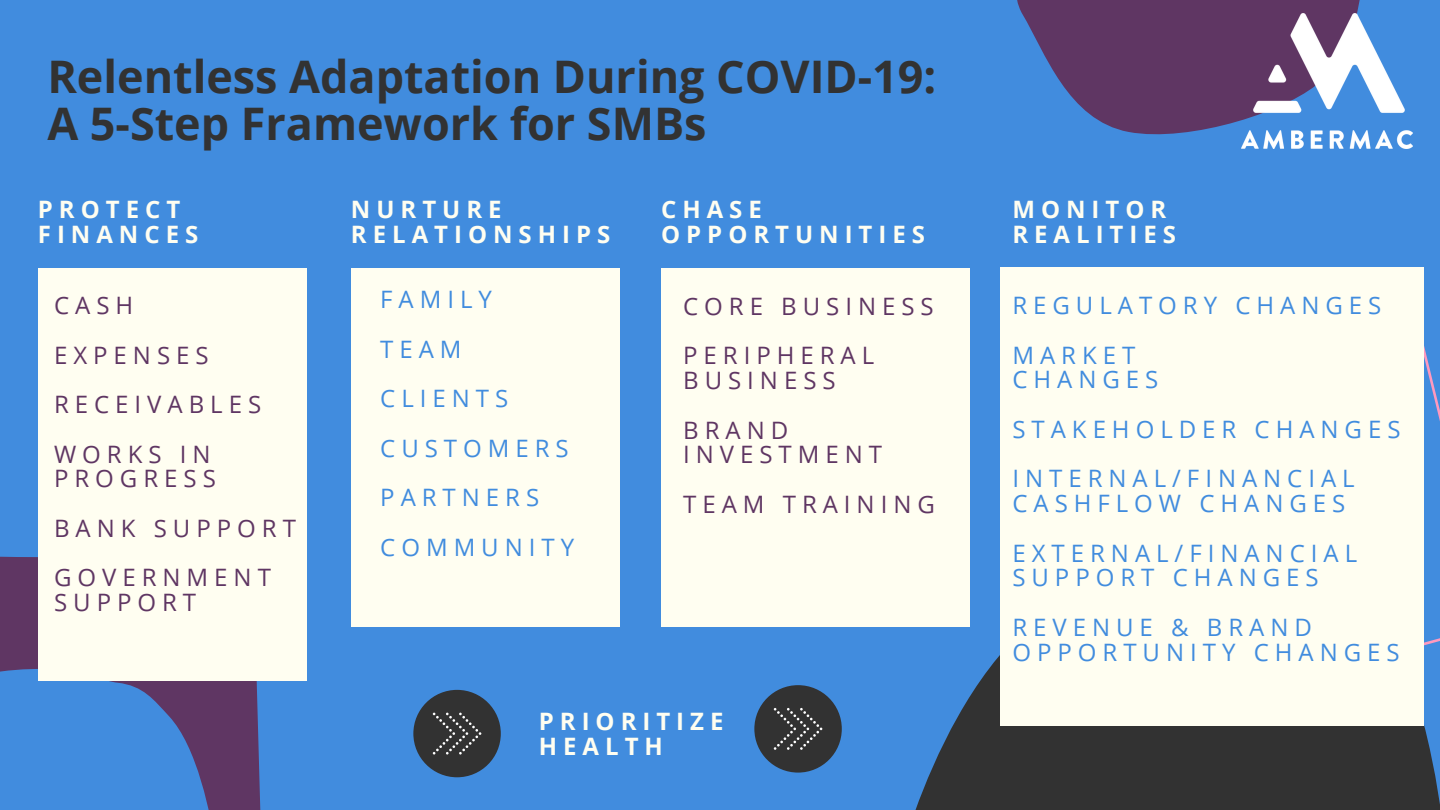
<style>
.page{position:relative;width:1440px;height:810px;background:#418cde}
.page>*{position:absolute;margin:0;border:0;box-sizing:border-box;transform-origin:0 0}
.t1{font:700 44.9px/47.1px "Open Sans";color:#323232}
.t2{font:24px/49.5px "Open Sans";letter-spacing:.25em;color:#418cde}
.t3{font:24px/49.5px "Open Sans";letter-spacing:.25em;color:#5f3663}
.t4{font:700 24px/25.1px "Open Sans";letter-spacing:.25em;color:#fffef1}
</style>
<div class="page">
<svg style="left:0;top:556px;width:261px;height:254px"></svg>
<svg style="left:897px;top:545px;width:543px;height:265px;fill:#323232"></svg>
<svg style="left:1017px;top:0;width:343px;height:135px;fill:#5f3663"></svg>
<svg style="left:1424px;top:346px;width:16px;height:347px"></svg>
<div style="left:661px;top:268px;width:308px;height:358px;background:#fffef1"></div>
<img style="left:1241px;top:13px;width:171px;height:136px">
<div style="left:1000px;top:268px;width:424px;height:458px;background:#fffef1"></div>
<div style="left:38px;top:268px;width:268px;height:412px;background:#fffef1"></div>
<div style="left:351px;top:268px;width:268px;height:358px;background:#fffef1"></div>
<div style="left:413px;top:690px;width:88px;height:87px;background:#323232;border-radius:50%"></div>
<svg style="left:433px;top:713px;width:48px;height:42px"></svg>
<div style="left:754px;top:685px;width:88px;height:88px;background:#323232;border-radius:50%"></div>
<svg style="left:774px;top:708px;width:48px;height:42px"></svg>
<h1 class="t1" style="left:47px;top:52px;width:891px">Relentless Adaptation During COVID-19:<br>A 5-Step Framework for SMBs</h1>
<p class="t4" style="left:38px;top:196px;width:162px">PROTECT<br>FINANCES</p>
<p class="t4" style="left:351px;top:196px;width:261px">NURTURE<br>RELATIONSHIPS</p>
<p class="t4" style="left:661px;top:196px;width:265px">CHASE<br>OPPORTUNITIES</p>
<p class="t4" style="left:1012px;top:196px;width:165px">MONITOR<br>REALITIES</p>
<p class="t3" style="left:54px;top:280px;width:209px">CASH<br>EXPENSES<br>RECEIVABLES<br>WORKS IN</p>
<p class="t3" style="left:54px;top:453px;width:243px">PROGRESS<br>BANK SUPPORT<br>GOVERNMENT</p>
<p class="t3" style="left:54px;top:577px;width:144px">SUPPORT</p>
<p class="t2" style="left:380px;top:274px;width:195px">FAMILY<br>TEAM<br>CLIENTS<br>CUSTOMERS<br>PARTNERS<br>COMMUNITY</p>
<p class="t3" style="left:683px;top:281px;width:252px">CORE BUSINESS<br>PERIPHERAL</p>
<p class="t3" style="left:683px;top:355px;width:154px">BUSINESS<br>BRAND</p>
<p class="t3" style="left:683px;top:429px;width:253px">INVESTMENT<br>TEAM TRAINING</p>
<p class="t4" style="left:539px;top:708px;width:186px">PRIORITIZE<br>HEALTH</p>
<p class="t2" style="left:1012px;top:280px;width:370px">REGULATORY CHANGES<br>MARKET</p>
<p class="t2" style="left:1012px;top:354px;width:390px">CHANGES<br>STAKEHOLDER CHANGES<br>INTERNAL/FINANCIAL</p>
<p class="t2" style="left:1012px;top:478px;width:346px">CASHFLOW CHANGES<br>EXTERNAL/FINANCIAL</p>
<p class="t2" style="left:1012px;top:552px;width:308px">SUPPORT CHANGES<br>REVENUE &amp; BRAND</p>
<p class="t2" style="left:1012px;top:627px;width:389px">OPPORTUNITY CHANGES</p>
</div>
